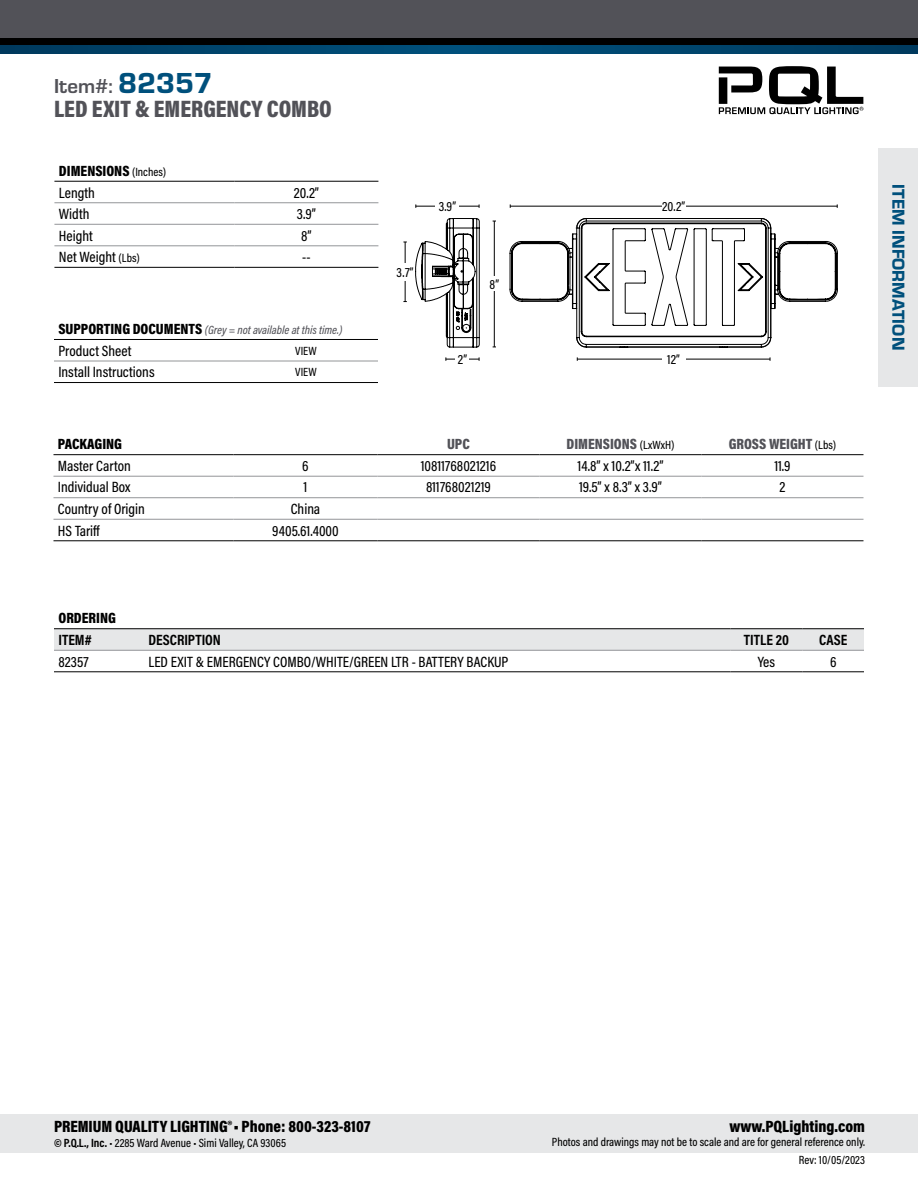
<style>
.page{position:relative;width:918px;height:1188px;background:#fff}
.page>*{position:absolute;margin:0;border:0;box-sizing:border-box;transform-origin:0 0}
.t1{font:900 24px "Acumin Pro Cond";color:#525258}
.t2{font:700 21px "Eurostile";color:#525258}
.t3{font:18px "Eurostile Hea";letter-spacing:.005em;color:#00507c}
.t4{font:900 16.5px "Acumin Pro Cond";color:#000}
.t5{font:500 15px "Acumin Pro Cond";color:#000}
.t6{font:900 15px "Acumin Pro Cond";color:#525258}
.t7{font:900 15px "Acumin Pro Cond";color:#000}
.t8{font:700 15px "Acumin Pro Cond";color:#000}
.t9{font:500 13.5px "Acumin Pro Cond";color:#000}
.t10{font:500 12px/18px "Acumin Pro Cond";color:#000;text-align:right}
.t11{font:italic 500 12px "Acumin Pro Cond";color:#525258}
.s1{font-family:"Eurostile Hea";font-weight:400;font-size:30px;color:#00507c}
.s2{font-weight:500;font-size:12px}
.s3{font-size:12px}
.s4{font-weight:900;font-style:normal;font-size:15px;color:#000}
.s5{font-weight:500;font-size:12px;color:#000}
.s6{font-weight:700}
</style>
<div class="page">
<div style="left:0;top:1114px;width:918px;height:39px;background:#e6e7e8"></div>
<svg style="left:0;top:45px;width:918px;height:9px;background:#00446c"></svg>
<div style="left:0;top:33px;width:918px;height:12px;background:#000"></div>
<div style="left:0;top:0;width:918px;height:37px;background:#525258"></div>
<svg style="left:719px;top:66px;width:144px;height:48px"></svg>
<hr style="left:54px;top:203px;width:180px;height:1px;background:#939598">
<hr style="left:234px;top:203px;width:144px;height:1px;background:#939598">
<hr style="left:54px;top:224px;width:180px;height:1px;background:#939598">
<hr style="left:234px;top:224px;width:144px;height:1px;background:#939598">
<hr style="left:54px;top:246px;width:180px;height:1px;background:#939598">
<hr style="left:234px;top:246px;width:144px;height:1px;background:#939598">
<hr style="left:54px;top:181px;width:180px;height:1px;background:#000">
<hr style="left:234px;top:181px;width:144px;height:1px;background:#000">
<hr style="left:54px;top:267px;width:180px;height:1px;background:#000">
<hr style="left:234px;top:267px;width:144px;height:1px;background:#000">
<hr style="left:53px;top:476px;width:180px;height:1px;background:#939598">
<hr style="left:233px;top:476px;width:144px;height:1px;background:#939598">
<hr style="left:377px;top:476px;width:162px;height:1px;background:#939598">
<hr style="left:539px;top:476px;width:162px;height:1px;background:#939598">
<hr style="left:701px;top:476px;width:162px;height:1px;background:#939598">
<hr style="left:53px;top:497px;width:180px;height:1px;background:#939598">
<hr style="left:233px;top:497px;width:144px;height:1px;background:#939598">
<hr style="left:377px;top:497px;width:162px;height:1px;background:#939598">
<hr style="left:539px;top:497px;width:162px;height:1px;background:#939598">
<hr style="left:701px;top:497px;width:162px;height:1px;background:#939598">
<hr style="left:53px;top:519px;width:180px;height:1px;background:#939598">
<hr style="left:233px;top:519px;width:144px;height:1px;background:#939598">
<hr style="left:377px;top:519px;width:162px;height:1px;background:#939598">
<hr style="left:539px;top:519px;width:162px;height:1px;background:#939598">
<hr style="left:701px;top:519px;width:162px;height:1px;background:#939598">
<hr style="left:53px;top:454px;width:180px;height:1px;background:#000">
<hr style="left:233px;top:454px;width:144px;height:1px;background:#000">
<hr style="left:377px;top:454px;width:162px;height:1px;background:#000">
<hr style="left:539px;top:454px;width:162px;height:1px;background:#000">
<hr style="left:701px;top:454px;width:162px;height:1px;background:#000">
<hr style="left:53px;top:540px;width:180px;height:1px;background:#000">
<hr style="left:233px;top:540px;width:144px;height:1px;background:#000">
<hr style="left:377px;top:540px;width:162px;height:1px;background:#000">
<hr style="left:539px;top:540px;width:162px;height:1px;background:#000">
<hr style="left:701px;top:540px;width:162px;height:1px;background:#000">
<hr style="left:54px;top:361px;width:180px;height:1px;background:#939598">
<hr style="left:234px;top:361px;width:144px;height:1px;background:#939598">
<hr style="left:54px;top:339px;width:180px;height:1px;background:#000">
<hr style="left:234px;top:339px;width:144px;height:1px;background:#000">
<hr style="left:54px;top:382px;width:180px;height:1px;background:#000">
<hr style="left:234px;top:382px;width:144px;height:1px;background:#000">
<hr style="left:510px;top:206px;width:327px;height:1px;background:#000">
<hr style="left:577px;top:359px;width:193px;height:1px;background:#000">
<hr style="left:405px;top:242px;width:1px;height:60px;background:#000">
<hr style="left:494px;top:221px;width:1px;height:126px;background:#000">
<div style="left:662px;top:197px;width:23px;height:18px;background:#fff"></div>
<div style="left:662px;top:352px;width:23px;height:15px;background:#fff"></div>
<div style="left:396px;top:263px;width:19px;height:18px;background:#fff"></div>
<div style="left:485px;top:277px;width:18px;height:14px;background:#fff"></div>
<div style="left:878px;top:148px;width:40px;height:238px;background:#e6e7e8"></div>
<svg style="left:54px;top:629px;width:810px;height:21px;background:#e2e3e4"></svg>
<hr style="left:54px;top:650px;width:90px;height:1px;background:#939598">
<hr style="left:144px;top:650px;width:586px;height:1px;background:#939598">
<hr style="left:730px;top:650px;width:72px;height:1px;background:#939598">
<hr style="left:802px;top:650px;width:62px;height:1px;background:#939598">
<hr style="left:54px;top:628px;width:90px;height:1px;background:#000">
<hr style="left:144px;top:628px;width:586px;height:1px;background:#000">
<hr style="left:730px;top:628px;width:72px;height:1px;background:#000">
<hr style="left:802px;top:628px;width:62px;height:1px;background:#000">
<hr style="left:54px;top:671px;width:90px;height:1px;background:#000">
<hr style="left:144px;top:671px;width:586px;height:1px;background:#000">
<hr style="left:730px;top:671px;width:72px;height:1px;background:#000">
<hr style="left:802px;top:671px;width:62px;height:1px;background:#000">
<svg style="left:415px;top:218px;width:65px;height:130px"></svg>
<svg style="left:510px;top:218px;width:328px;height:130px"></svg>
<hr style="left:446px;top:359px;width:33px;height:1px;background:#000">
<div style="left:456px;top:352px;width:13px;height:15px;background:#fff"></div>
<hr style="left:416px;top:206px;width:63px;height:1px;background:#000">
<div style="left:436px;top:197px;width:23px;height:18px;background:#fff"></div>
<p class="t2" style="left:54px;top:71px;width:161px">Item#: <span class="s1">82357</span></p>
<p class="t1" style="left:54px;top:93px;width:279px">LED EXIT &amp; EMERGENCY COMBO</p>
<p class="t7" style="left:59px;top:161px;width:109px">DIMENSIONS <span class="s2">(Inches)</span></p>
<p class="t5" style="left:59px;top:183px;width:37px">Length</p>
<p class="t5" style="left:294px;top:183px;width:27px">20.2”</p>
<p class="t5" style="left:59px;top:204px;width:32px">Width</p>
<p class="t5" style="left:297px;top:204px;width:21px">3.9”</p>
<p class="t5" style="left:59px;top:226px;width:35px">Height</p>
<p class="t5" style="left:301px;top:226px;width:12px">8”</p>
<p class="t5" style="left:59px;top:247px;width:82px">Net Weight <span class="s3">(Lbs)</span></p>
<p class="t5" style="left:302px;top:247px;width:10px">--</p>
<p class="t11" style="left:58px;top:322px;width:285px"><span class="s4">SUPPORTING DOCUMENTS</span> (Grey = not available at this time.)</p>
<p class="t5" style="left:58px;top:341px;width:75px">Product Sheet</p>
<p class="t10" style="left:295px;top:341px;width:23px">VIEW</p>
<p class="t5" style="left:58px;top:362px;width:98px">Install Instructions</p>
<p class="t10" style="left:295px;top:363px;width:23px">VIEW</p>
<p class="t9" style="left:397px;top:263px;width:19px">3.7”</p>
<p class="t9" style="left:439px;top:198px;width:19px">3.9”</p>
<p class="t9" style="left:490px;top:276px;width:11px">8”</p>
<p class="t9" style="left:458px;top:351px;width:11px">2”</p>
<p class="t9" style="left:662px;top:198px;width:25px">20.2”</p>
<p class="t9" style="left:667px;top:351px;width:14px">12”</p>
<p class="t7" style="left:58px;top:434px;width:66px">PACKAGING</p>
<p class="t6" style="left:447px;top:434px;width:24px">UPC</p>
<p class="t6" style="left:567px;top:434px;width:109px">DIMENSIONS <span class="s5">(LxWxH)</span></p>
<p class="t6" style="left:729px;top:434px;width:109px">GROSS WEIGHT <span class="s5">(Lbs)</span></p>
<p class="t5" style="left:58px;top:456px;width:74px">Master Carton</p>
<p class="t5" style="left:302px;top:456px;width:8px">6</p>
<p class="t5" style="left:421px;top:456px;width:77px">10811768021216</p>
<p class="t5" style="left:578px;top:456px;width:87px">14.8” x 10.2”x 11.2”</p>
<p class="t5" style="left:774px;top:456px;width:18px">11.9</p>
<p class="t5" style="left:58px;top:478px;width:74px">Individual Box</p>
<p class="t5" style="left:304px;top:478px;width:5px">1</p>
<p class="t5" style="left:426px;top:478px;width:66px">811768021219</p>
<p class="t5" style="left:579px;top:478px;width:84px">19.5” x 8.3” x 3.9”</p>
<p class="t5" style="left:780px;top:478px;width:7px">2</p>
<p class="t5" style="left:58px;top:499px;width:88px">Country of Origin</p>
<p class="t5" style="left:291px;top:499px;width:31px">China</p>
<p class="t5" style="left:58px;top:521px;width:43px">HS Tariff</p>
<p class="t5" style="left:272px;top:521px;width:68px">9405.61.4000</p>
<p class="t7" style="left:58px;top:609px;width:59px">ORDERING</p>
<p class="t8" style="left:58px;top:630px;width:35px">ITEM#</p>
<p class="t8" style="left:148px;top:630px;width:74px">DESCRIPTION</p>
<p class="t8" style="left:744px;top:630px;width:47px">TITLE 20</p>
<p class="t8" style="left:819px;top:630px;width:30px">CASE</p>
<p class="t5" style="left:58px;top:652px;width:32px">82357</p>
<p class="t5" style="left:148px;top:652px;width:361px">LED EXIT &amp; EMERGENCY COMBO/WHITE/GREEN LTR - BATTERY BACKUP</p>
<p class="t5" style="left:758px;top:652px;width:19px">Yes</p>
<p class="t5" style="left:830px;top:652px;width:8px">6</p>
<p class="t3" style="left:911px;top:184px;width:168px;rotate:90deg">ITEM INFORMATION</p>
<p class="t4" style="left:54px;top:1115px;width:318px">PREMIUM QUALITY LIGHTING®• Phone: 800-323-8107</p>
<p class="t10" style="left:54px;top:1133px;width:234px"><span class="s6">© P.Q.L., Inc.</span> • 2285 Ward Avenue • Simi Valley, CA 93065</p>
<p class="t4" style="left:729px;top:1115px;width:137px">www.PQLighting.com</p>
<p class="t10" style="left:552px;top:1133px;width:315px">Photos and drawings may not be to scale and are for general reference only.<br>Rev: 10/05/2023</p>
</div>
